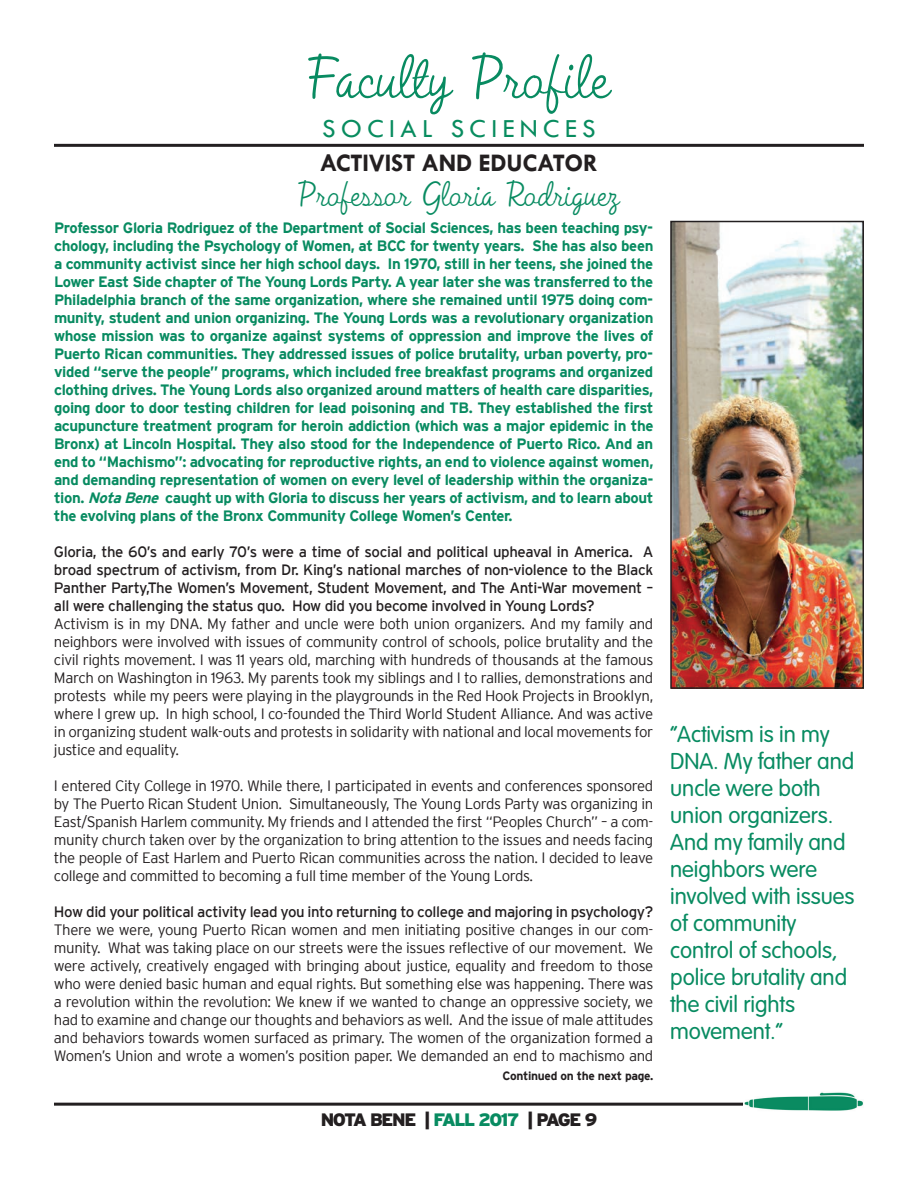
<style>
.page{position:relative;width:918px;height:1188px;background:#fff}
.page>*{position:absolute;margin:0;border:0;box-sizing:border-box;transform-origin:0 0}
.t1{font:55.5px "Vandyke";letter-spacing:-.005em;color:#088b61}
.t2{font:31.5px "Vandyke";letter-spacing:-.005em;color:#088b61}
.t3{font:27px "Tw Cen";letter-spacing:.2em;color:#088c5f}
.t4{font:700 25.5px "Tw Cen";letter-spacing:-.01em;color:#231f20}
.t5{font:22.5px/27px "Schmidtt";color:#088b61}
.t6{font:900 18px "Interstate";letter-spacing:-.075em;color:#231f20}
.t7{font:300 15px/18px "Interstate";letter-spacing:-.025em;color:#231f20;text-align:justify}
.t8{font:700 15px/18px "Interstate";letter-spacing:-.025em;color:#088b61;text-align:justify}
.t9{font:15px/18px "Interstate";letter-spacing:-.025em;color:#231f20;text-align:justify}
.t10{font:700 12px "Interstate";letter-spacing:-.025em;color:#231f20}
.s1{font-style:italic}
.s2{color:#088b61}
</style>
<div class="page">
<hr style="left:54px;top:1103px;width:810px;height:3px;background:#231f20">
<img style="left:744px;top:1092px;width:120px;height:19px">
<hr style="left:54px;top:144px;width:810px;height:3px;background:#231f20">
<img style="left:673px;top:224px;width:188px;height:462px">
<div style="left:670px;top:221px;width:194px;height:468px;border:2px solid #231f20"></div>
<h1 class="t1" style="left:307px;top:38px;width:305px">Faculty Profile</h1>
<h3 class="t3" style="left:322px;top:112px;width:258px">SOCIAL SCIENCES</h3>
<h3 class="t4" style="left:320px;top:147px;width:280px">ACTIVIST AND EDUCATOR</h3>
<h2 class="t2" style="left:298px;top:172px;width:324px">Professor Gloria Rodriguez</h2>
<p class="t8" style="left:54px;top:218px;width:601px">Professor Gloria Rodriguez of the Department of Social Sciences, has been teaching psy&shy;chology, including the Psychology of Women, at BCC for twenty years. She has also been a community activist since her high school days. In 1970, still in her teens, she joined the Lower East Side chapter of The Young Lords Party. A year later she was transferred to the Philadelphia branch of the same organization, where she remained until 1975 doing com&shy;munity, student and union organizing. The Young Lords was a revolutionary organization whose mission was to organize against systems of oppression and improve the lives of Puerto Rican communities. They addressed issues of police brutality, urban poverty, pro&shy;vided “serve the people” programs, which included free breakfast programs and organized clothing drives. The Young Lords also organized around matters of health care disparities, going door to door testing children for lead poisoning and TB. They established the first acupuncture treatment program for heroin addiction (which was a major epidemic in the Bronx) at Lincoln Hospital. They also stood for the Independence of Puerto Rico. And an end to “Machismo”: advocating for reproductive rights, an end to violence against women, and demanding representation of women on every level of leadership within the organiza&shy;tion. <span class="s1">NotaBene</span> caught up with Gloria to discuss her years of activism, and to learn about the evolving plans of the Bronx Community College Women’s Center.</p>
<p class="t9" style="left:54px;top:542px;width:601px">Gloria, the 60’s and early 70’s were a time of social and political upheaval in America. A broad spectrum of activism, from Dr. King’s national marches of non-violence to the Black Panther Party,The Women’s Movement, Student Movement, and The Anti-War movement – all were challenging the status quo. How did you become involved in Young Lords?</p>
<p class="t7" style="left:54px;top:614px;width:601px">Activism is in my DNA. My father and uncle were both union organizers. And my family and neighbors were involved with issues of community control of schools, police brutality and the civil rights movement. I was 11 years old, marching with hundreds of thousands at the famous March on Washington in 1963. My parents took my siblings and I to rallies, demonstrations and protests while my peers were playing in the playgrounds in the Red Hook Projects in Brooklyn, where I grew up. In high school, I co-founded the Third World Student Alliance. And was active in organizing student walk-outs and protests in solidarity with national and local movements for justice and equality.</p>
<p class="t7" style="left:54px;top:776px;width:601px">I entered City College in 1970. While there, I participated in events and conferences sponsored by The Puerto Rican Student Union. Simultaneously, The Young Lords Party was organizing in East/Spanish Harlem community. My friends and I attended the first “Peoples Church” – a com&shy;munity church taken over by the organization to bring attention to the issues and needs facing the people of East Harlem and Puerto Rican communities across the nation. I decided to leave college and committed to becoming a full time member of the Young Lords.</p>
<p class="t9" style="left:54px;top:902px;width:601px">How did your political activity lead you into returning to college and majoring in psychology?</p>
<p class="t7" style="left:54px;top:920px;width:601px">There we were, young Puerto Rican women and men initiating positive changes in our com&shy;munity. What was taking place on our streets were the issues reflective of our movement. We were actively, creatively engaged with bringing about justice, equality and freedom to those who were denied basic human and equal rights. But something else was happening. There was a revolution within the revolution: We knew if we wanted to change an oppressive society, we had to examine and change our thoughts and behaviors as well. And the issue of male attitudes and behaviors towards women surfaced as primary. The women of the organization formed a Women’s Union and wrote a women’s position paper. We demanded an end to machismo and</p>
<p class="t10" style="left:503px;top:1069px;width:152px">Continued on the next page.</p>
<p class="t6" style="left:321px;top:1110px;width:278px">NOTA BEN E | <span class="s2">FALL 2017</span> | PAGE 9</p>
<h3 class="t5" style="left:670px;top:721px;width:186px">“Activism is in my<br>DNA. My father and uncle were both union organizers.<br>And my family and neighbors were involved with issues of community control of schools, police brutality and the civil rights movement.”</h3>
</div>
